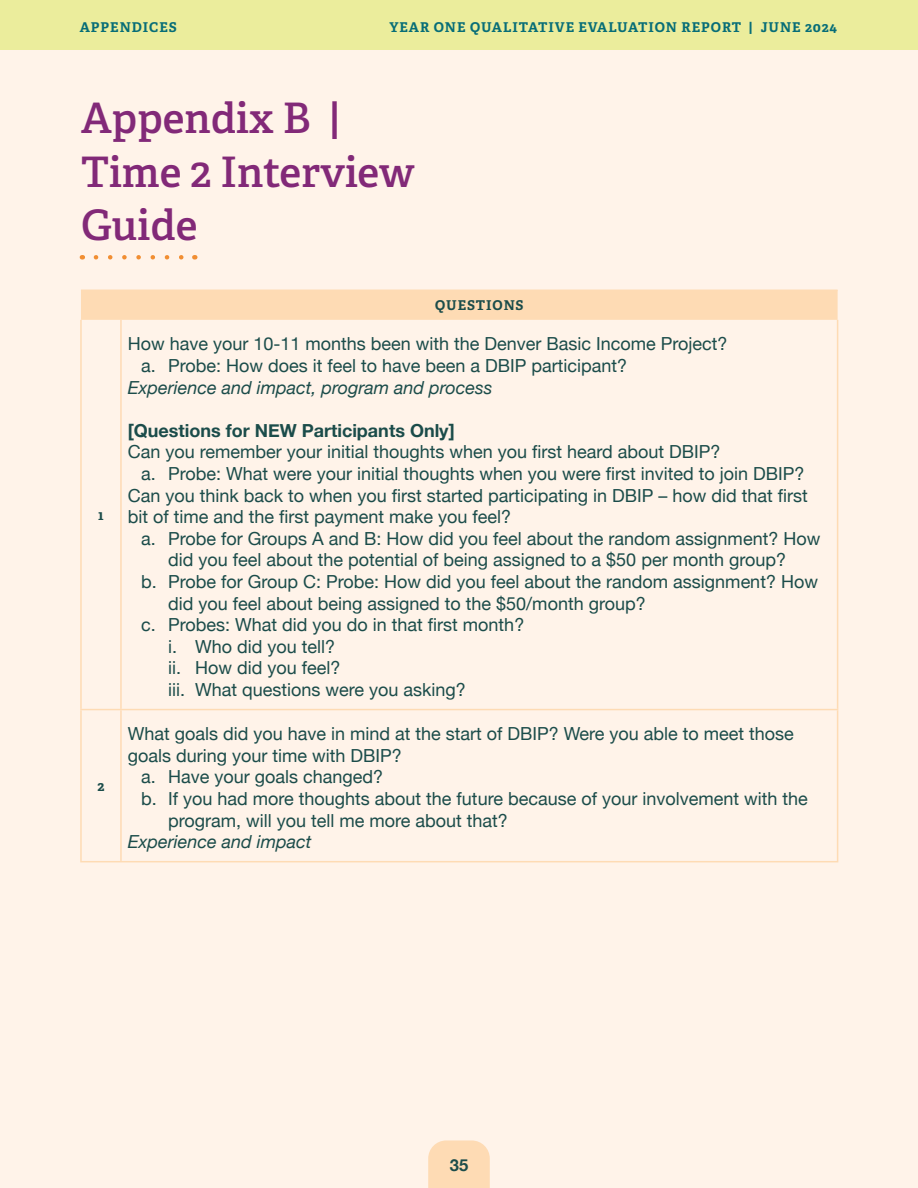
<style>
.page{position:relative;width:918px;height:1188px;background:#fff3e9}
.page>*{position:absolute;margin:0;border:0;box-sizing:border-box;transform-origin:0 0}
.t1{font:600 42px/53.4px "Adelle";color:#822978}
.t2{font:18px/21.6px "Helvetica Neue";color:#1b4c4a}
.t3{font:italic 18px "Helvetica Neue";color:#1b4c4a}
.t4{font:700 18px "Helvetica Neue";color:#1b4c4a}
.t5{font:700 16.5px "Helvetica Neue";color:#1b4c4a}
.t6{font:700 13.5px "Adelle";letter-spacing:.07em;color:#076d77}
.t7{font:700 13.5px "Adelle";letter-spacing:.07em;color:#1b4c4a}
</style>
<div class="page">
<div style="left:0;top:0;width:918px;height:50px;background:#ebed9c"></div>
<svg style="left:428px;top:1140px;width:62px;height:48px;background:#fedcb7"></svg>
<svg style="left:96px;top:255px;width:88px;height:5px"></svg>
<div style="left:81px;top:291px;width:757px;height:29px;background:#fedbb4"></div>
<hr style="left:120px;top:320px;width:2px;height:389px;background:#fedbb4">
<hr style="left:837px;top:320px;width:1px;height:389px;background:#fedbb4">
<hr style="left:80px;top:709px;width:41px;height:1px;background:#fedbb4">
<hr style="left:120px;top:710px;width:2px;height:151px;background:#fedbb4">
<hr style="left:837px;top:710px;width:1px;height:151px;background:#fedbb4">
<hr style="left:80px;top:861px;width:41px;height:1px;background:#fedbb4">
<hr style="left:81px;top:290px;width:40px;height:1px;background:#fedbb4">
<hr style="left:121px;top:290px;width:717px;height:1px;background:#fedbb4">
<hr style="left:80px;top:320px;width:2px;height:389px;background:#fedbb4">
<hr style="left:80px;top:710px;width:2px;height:151px;background:#fedbb4">
<hr style="left:121px;top:709px;width:717px;height:1px;background:#fedbb4">
<hr style="left:121px;top:861px;width:717px;height:1px;background:#fedbb4">
<p class="t6" style="left:80px;top:18px;width:99px">APPENDICES</p>
<p class="t6" style="left:389px;top:18px;width:449px">YEAR ONE QUALITATIVE EVALUATION REPORT | JUNE 2024</p>
<h1 class="t1" style="left:81px;top:92px;width:335px">Appendix B |<br>Time 2 Interview<br>Guide</h1>
<p class="t7" style="left:435px;top:297px;width:90px">QUESTIONS</p>
<p class="t7" style="left:98px;top:506px;width:7px">1</p>
<p class="t7" style="left:97px;top:777px;width:9px">2</p>
<p class="t2" style="left:141px;top:334px;width:588px;text-indent:-14px">How have your 10-11 months been with the Denver Basic Income Project? a. Probe: How does it feel to have been a DBIP participant?</p>
<p class="t3" style="left:128px;top:374px;width:366px">Experience and impact, program and process</p>
<p class="t4" style="left:128px;top:416px;width:328px">[Questions for NEW Participants Only]</p>
<p class="t2" style="left:128px;top:442px;width:594px">Can you remember your initial thoughts when you first heard about DBIP?</p>
<p class="t2" style="left:141px;top:464px;width:665px">a. Probe: What were your initial thoughts when you were first invited to join DBIP?</p>
<p class="t2" style="left:128px;top:486px;width:682px">Can you think back to when you first started participating in DBIP – how did that first</p>
<p class="t2" style="left:128px;top:507px;width:385px">bit of time and the first payment make you feel?</p>
<p class="t2" style="left:141px;top:529px;width:681px">a. Probe for Groups A and B: How did you feel about the random assignment? How</p>
<p class="t2" style="left:168px;top:550px;width:619px">did you feel about the potential of being assigned to a $50 per month group?</p>
<p class="t2" style="left:141px;top:572px;width:678px">b. Probe for Group C: Probe: How did you feel about the random assignment? How</p>
<p class="t2" style="left:168px;top:594px;width:479px">did you feel about being assigned to the $50/month group?</p>
<p class="t2" style="left:141px;top:615px;width:385px">c. Probes: What did you do in that first month?</p>
<p class="t2" style="left:168px;top:637px;width:169px">i. Who did you tell?</p>
<p class="t2" style="left:168px;top:658px;width:174px">ii. How did you feel?</p>
<p class="t2" style="left:168px;top:680px;width:299px">iii. What questions were you asking?</p>
<p class="t2" style="left:128px;top:724px;width:668px">What goals did you have in mind at the start of DBIP? Were you able to meet those</p>
<p class="t2" style="left:128px;top:746px;width:276px">goals during your time with DBIP?</p>
<p class="t2" style="left:141px;top:767px;width:244px">a. Have your goals changed?</p>
<p class="t2" style="left:141px;top:789px;width:668px">b. If you had more thoughts about the future because of your involvement with the</p>
<p class="t2" style="left:168px;top:810px;width:341px">program, will you tell me more about that?</p>
<p class="t3" style="left:128px;top:829px;width:185px">Experience and impact</p>
<p class="t5" style="left:450px;top:1152px;width:20px">35</p>
</div>
